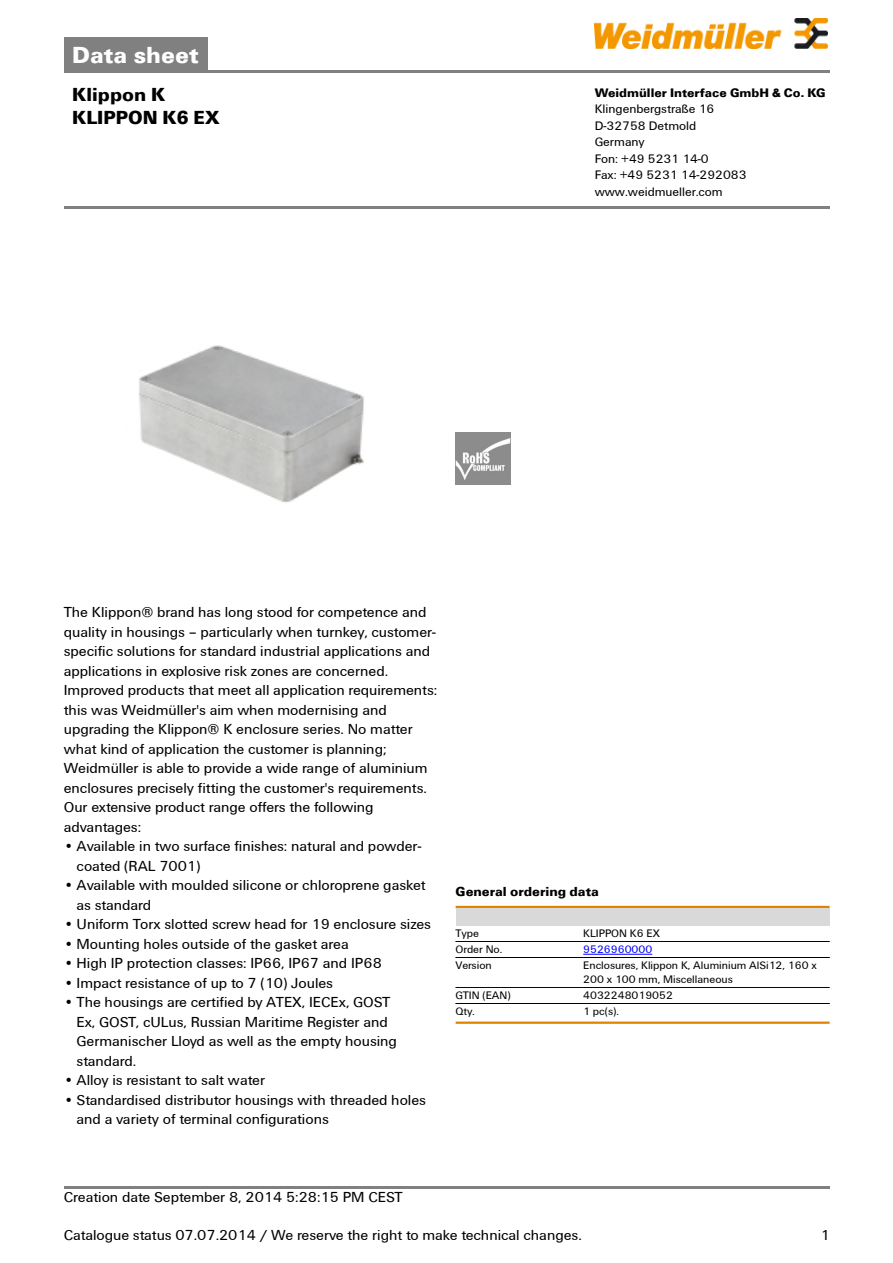
<style>
.page{position:relative;width:893px;height:1263px;background:#fff}
.page>*{position:absolute;margin:0;border:0;box-sizing:border-box;transform-origin:0 0}
.t1{font:700 24px "Weidmueller";color:#fff}
.t2{font:700 19.5px/22.5px "Weidmueller";color:#000}
.t3{font:15px/19.5px "Weidmueller";color:#000}
.t4{font:700 13.5px "Weidmueller";color:#000}
.t5{font:12.75px/16.5px "Weidmueller";color:#000}
.t6{font:700 12.75px "Weidmueller";color:#000}
.t7{font:11.25px/13.6px "Weidmueller";color:#000}
.t8{font:11.25px "Weidmueller";color:#00f}
</style>
<div class="page">
<div style="left:64px;top:38px;width:143px;height:32px;background:#808080"></div>
<hr style="left:64px;top:70px;width:765px;height:2px;background:#808080">
<img style="left:594px;top:18px;width:233px;height:30px">
<hr style="left:64px;top:1186px;width:765px;height:3px;background:#808080">
<img style="left:139px;top:345px;width:225px;height:158px">
<img style="left:455px;top:433px;width:56px;height:52px">
<hr style="left:455px;top:906px;width:374px;height:2px;background:#e18200">
<div style="left:455px;top:908px;width:374px;height:17px;background:#d9d9d9"></div>
<hr style="left:455px;top:941px;width:128px;height:1px;background:#000">
<hr style="left:455px;top:957px;width:128px;height:1px;background:#000">
<hr style="left:583px;top:941px;width:246px;height:1px;background:#000">
<hr style="left:583px;top:957px;width:246px;height:1px;background:#000">
<hr style="left:583px;top:954px;width:69px;height:1px;background:#00f">
<hr style="left:455px;top:958px;width:128px;height:1px;background:#000">
<hr style="left:583px;top:958px;width:246px;height:1px;background:#000">
<hr style="left:455px;top:987px;width:128px;height:1px;background:#000">
<hr style="left:583px;top:987px;width:246px;height:1px;background:#000">
<hr style="left:455px;top:1003px;width:128px;height:1px;background:#000">
<hr style="left:583px;top:1003px;width:246px;height:1px;background:#000">
<hr style="left:455px;top:1022px;width:374px;height:2px;background:#e18200">
<hr style="left:64px;top:206px;width:765px;height:3px;background:#808080">
<h1 class="t1" style="left:72px;top:40px;width:128px">Data sheet</h1>
<h2 class="t2" style="left:72px;top:83px;width:149px">Klippon K<br>KLIPPON K6 EX</h2>
<p class="t6" style="left:594px;top:85px;width:232px">Weidmüller Interface GmbH &amp; Co. KG</p>
<p class="t5" style="left:594px;top:101px;width:153px">Klingenbergstraße 16<br>D-32758 Detmold<br>Germany<br>Fon: +49 5231 14-0<br>Fax: +49 5231 14-292083 www.weidmueller.com</p>
<p class="t3" style="left:64px;top:602px;width:375px">The Klippon® brand has long stood for competence and quality in housings – particularly when turnkey, customer&shy;specific solutions for standard industrial applications and applications in explosive risk zones are concerned.<br>Improved products that meet all application requirements: this was Weidmüller's aim when modernising and upgrading the Klippon® K enclosure series. No matter what kind of application the customer is planning; Weidmüller is able to provide a wide range of aluminium enclosures precisely fitting the customer's requirements.<br>Our extensive product range offers the following advantages:</p>
<p class="t3" style="left:77px;top:836px;width:346px;text-indent:-13px">• Available in two surface finishes: natural and powder&shy;coated (RAL 7001)</p>
<p class="t3" style="left:77px;top:875px;width:350px;text-indent:-13px">• Available with moulded silicone or chloroprene gasket as standard</p>
<p class="t3" style="left:64px;top:914px;width:368px">• Uniform Torx slotted screw head for 19 enclosure sizes</p>
<p class="t3" style="left:64px;top:934px;width:286px">• Mounting holes outside of the gasket area</p>
<p class="t3" style="left:64px;top:953px;width:319px">• High IP protection classes: IP66, IP67 and IP68</p>
<p class="t3" style="left:64px;top:973px;width:271px">• Impact resistance of up to 7 (10) Joules</p>
<p class="t3" style="left:77px;top:992px;width:322px;text-indent:-13px">• The housings are certified by ATEX, IECEx, GOST Ex, GOST, cULus, Russian Maritime Register and Germanischer Lloyd as well as the empty housing standard.</p>
<p class="t3" style="left:64px;top:1070px;width:203px">• Alloy is resistant to salt water</p>
<p class="t3" style="left:77px;top:1090px;width:351px;text-indent:-13px">• Standardised distributor housings with threaded holes and a variety of terminal configurations</p>
<p class="t4" style="left:455px;top:884px;width:145px">General ordering data</p>
<p class="t7" style="left:455px;top:926px;width:25px">Type</p>
<p class="t7" style="left:583px;top:926px;width:78px">KLIPPON K6 EX</p>
<p class="t7" style="left:455px;top:943px;width:48px">Order No.</p>
<p class="t8" style="left:583px;top:943px;width:70px">9526960000</p>
<p class="t7" style="left:455px;top:959px;width:38px">Version</p>
<p class="t7" style="left:583px;top:959px;width:235px">Enclosures, Klippon K, Aluminium AlSi12, 160 x<br>200 x 100 mm, Miscellaneous</p>
<p class="t7" style="left:455px;top:989px;width:56px">GTIN (EAN)</p>
<p class="t7" style="left:583px;top:989px;width:91px">4032248019052</p>
<p class="t7" style="left:455px;top:1005px;width:21px">Qty.</p>
<p class="t7" style="left:583px;top:1005px;width:37px">1 pc(s).</p>
<p class="t3" style="left:64px;top:1187px;width:340px">Creation date September 8, 2014 5:28:15 PM CEST</p>
<p class="t3" style="left:64px;top:1226px;width:519px">Catalogue status 07.07.2014 / We reserve the right to make technical changes.</p>
<p class="t3" style="left:820px;top:1226px;width:11px">1</p>
</div>
